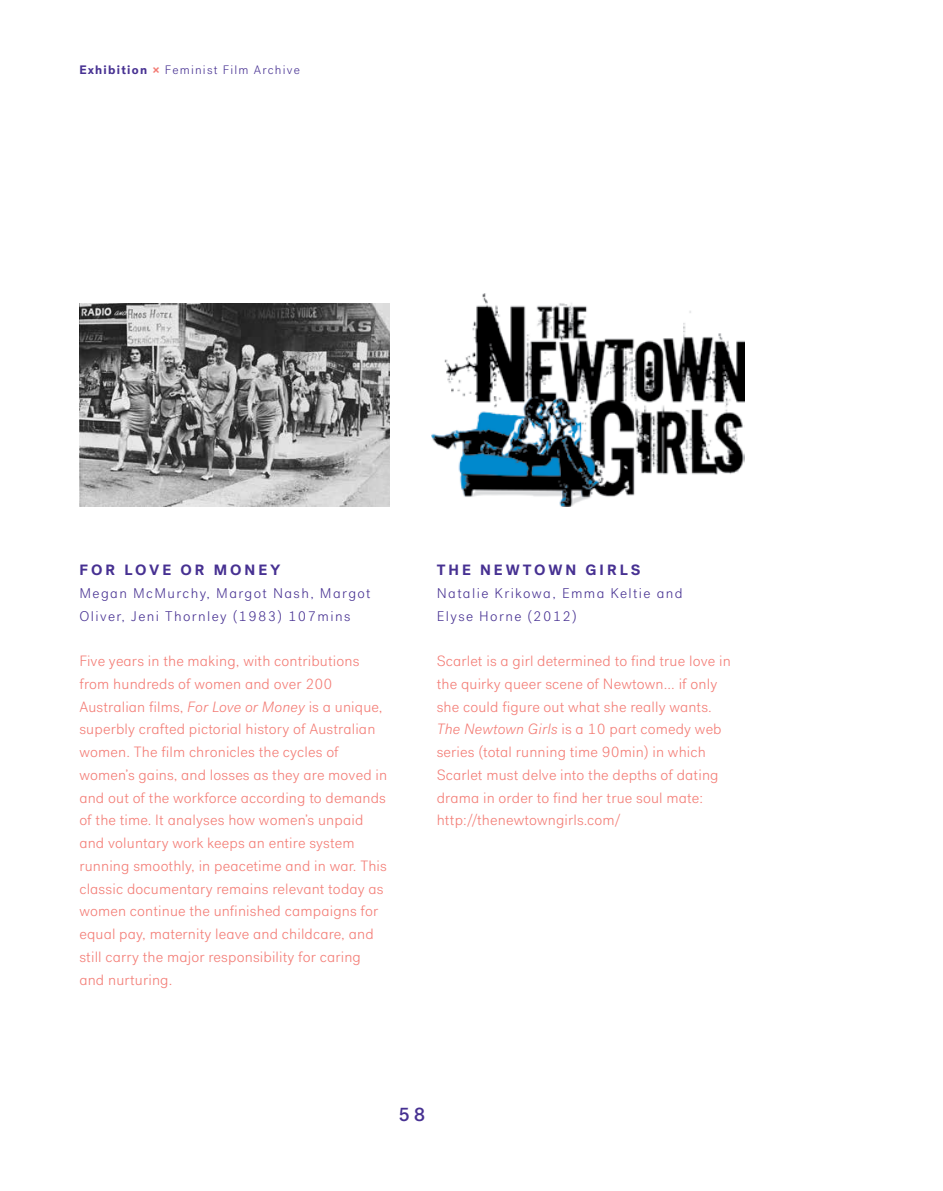
<style>
.page{position:relative;width:943px;height:1191px;background:#fff}
.page>*{position:absolute;margin:0;border:0;box-sizing:border-box;transform-origin:0 0}
.t1{font:500 19.25px "Post Grotesk";color:#473192}
.t2{font:300 14.88px/22.8px "Post Grotesk";letter-spacing:.01em;color:#f37b74}
.t3{font:700 14.88px "Post Grotesk";letter-spacing:.2em;color:#473192}
.t4{font:300 14px/22.8px "Post Grotesk";letter-spacing:.1em;color:#473192}
.t5{font:300 12.25px "Post Grotesk";letter-spacing:.1em;color:#473192}
.s1{font-weight:700}
.s2{font-weight:700;color:#f37b74}
.s3{font-style:italic}
</style>
<div class="page">
<img style="left:79px;top:304px;width:310px;height:203px">
<img style="left:431px;top:293px;width:314px;height:214px">
<p class="t5" style="left:79px;top:63px;width:222px"><span class="s1">Exhibition</span> <span class="s2">×</span> Feminist Film Archive</p>
<p class="t3" style="left:79px;top:560px;width:203px">FOR LOVE OR MONEY</p>
<p class="t4" style="left:79px;top:582px;width:293px">Megan McMurchy, Margot Nash, Margot<br>Oliver, Jeni Thornley (1983) 107mins</p>
<p class="t2" style="left:79px;top:650px;width:309px">Five years in the making, with contributions from hundreds of women and over 200<br>Australian films, <span class="s3">For Love or Money</span> is a unique, superbly crafted pictorial history of Australian women. The film chronicles the cycles of women’s gains, and losses as they are moved in and out of the workforce according to demands of the time. It analyses how women’s unpaid and voluntary work keeps an entire system running smoothly, in peacetime and in war. This classic documentary remains relevant today as women continue the unfinished campaigns for equal pay, maternity leave and childcare, and still carry the major responsibility for caring and nurturing.</p>
<p class="t3" style="left:437px;top:560px;width:205px">THE NEWTOWN GIRLS</p>
<p class="t4" style="left:437px;top:582px;width:247px">Natalie Krikowa, Emma Keltie and<br>Elyse Horne (2012)</p>
<p class="t2" style="left:437px;top:650px;width:295px">Scarlet is a girl determined to find true love in the quirky queer scene of Newtown... if only she could figure out what she really wants.<br><span class="s3">The Newtown Girls</span> is a 10 part comedy web series (total running time 90min) in which Scarlet must delve into the depths of dating drama in order to find her true soul mate: http://thenewtowngirls.com/</p>
<p class="t1" style="left:398px;top:1103px;width:28px">58</p>
</div>
